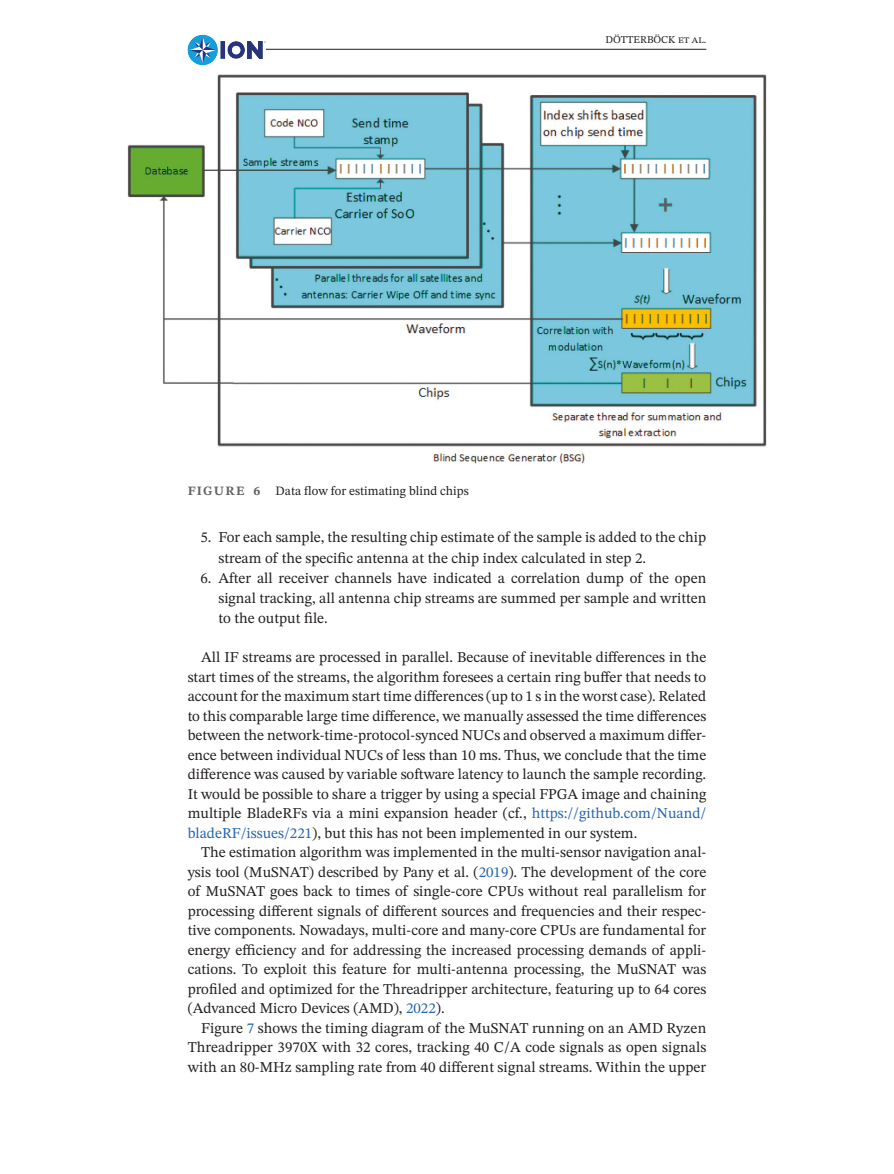
<style>
.page{position:relative;width:894px;height:1174px;background:#fff}
.page>*{position:absolute;margin:0;border:0;box-sizing:border-box;transform-origin:0 0}
.Body_text_indent{font:15px/19.5px "STIX Two Text";color:#231f20;text-align:justify}
.Figure_Caption{font:12.75px "STIX Two Text";color:#231f20}
.t1{font:10.5px "STIX Two Text";color:#231f20}
.s1{font-family:"STIX Two Text Bold 2";color:#636366}
.s2{color:#2664ae}
.s3{font-family:"STIX Two Text Regular 2";color:#2664ae}
</style>
<div class="page">
<hr style="left:188px;top:49px;width:518px;height:1px;background:#1d1e1f">
<img style="left:188px;top:35px;width:78px;height:31px">
<img style="left:128px;top:74px;width:638px;height:389px">
<p class="t1" style="left:605px;top:32px;width:102px">DÖTTERBÖCK et al.</p>
<p class="Figure_Caption" style="left:188px;top:482px;width:282px"><span class="s1">FIGURE 6</span> Data flow for estimating blind chips</p>
<p class="Body_text_indent" style="left:218px;top:527px;width:489px;line-height:20.2px;text-indent:-18px">5. For each sample, the resulting chip estimate of the sample is added to the chip stream of the specific antenna at the chip index calculated in step 2.</p>
<p class="Body_text_indent" style="left:218px;top:568px;width:489px;line-height:20.2px;text-indent:-18px">6. After all receiver channels have indicated a correlation dump of the open signal tracking, all antenna chip streams are summed per sample and written to the output file.</p>
<p class="Body_text_indent" style="left:188px;top:648px;width:520px;text-indent:14px">All IF streams are processed in parallel. Because of inevitable differences in the start times of the streams, the algorithm foresees a certain ring buffer that needs to account for the maximum start time differences (up to 1 s in the worst case). Related to this comparable large time difference, we manually assessed the time differences between the network-time-protocol-synced NUCs and observed a maximum differ&shy;ence between individual NUCs of less than 10 ms. Thus, we conclude that the time difference was caused by variable software latency to launch the sample recording.<br>It would be possible to share a trigger by using a special FPGA image and chaining multiple BladeRFs via a mini expansion header (cf., <span class="s2">https://github.com/Nuand/ bladeRF/issues/221</span>), but this has not been implemented in our system.</p>
<p class="Body_text_indent" style="left:188px;top:843px;width:520px;text-indent:13px">The estimation algorithm was implemented in the multi-sensor navigation anal&shy;ysis tool (MuSNAT) described by Pany et al. (<span class="s2">2019</span>). The development of the core of MuSNAT goes back to times of single-core CPUs without real parallelism for processing different signals of different sources and frequencies and their respec&shy;tive components. Nowadays, multi-core and many-core CPUs are fundamental for energy efficiency and for addressing the increased processing demands of appli&shy;cations. To exploit this feature for multi-antenna processing, the MuSNAT was profiled and optimized for the Threadripper architecture, featuring up to 64 cores (Advanced Micro Devices (AMD), <span class="s3">2022</span>).</p>
<p class="Body_text_indent" style="left:188px;top:1018px;width:520px;text-indent:13px">Figure <span class="s2">7</span> shows the timing diagram of the MuSNAT running on an AMD Ryzen Threadripper 3970X with 32 cores, tracking 40 C/A code signals as open signals with an 80-MHz sampling rate from 40 different signal streams. Within the upper</p>
</div>
